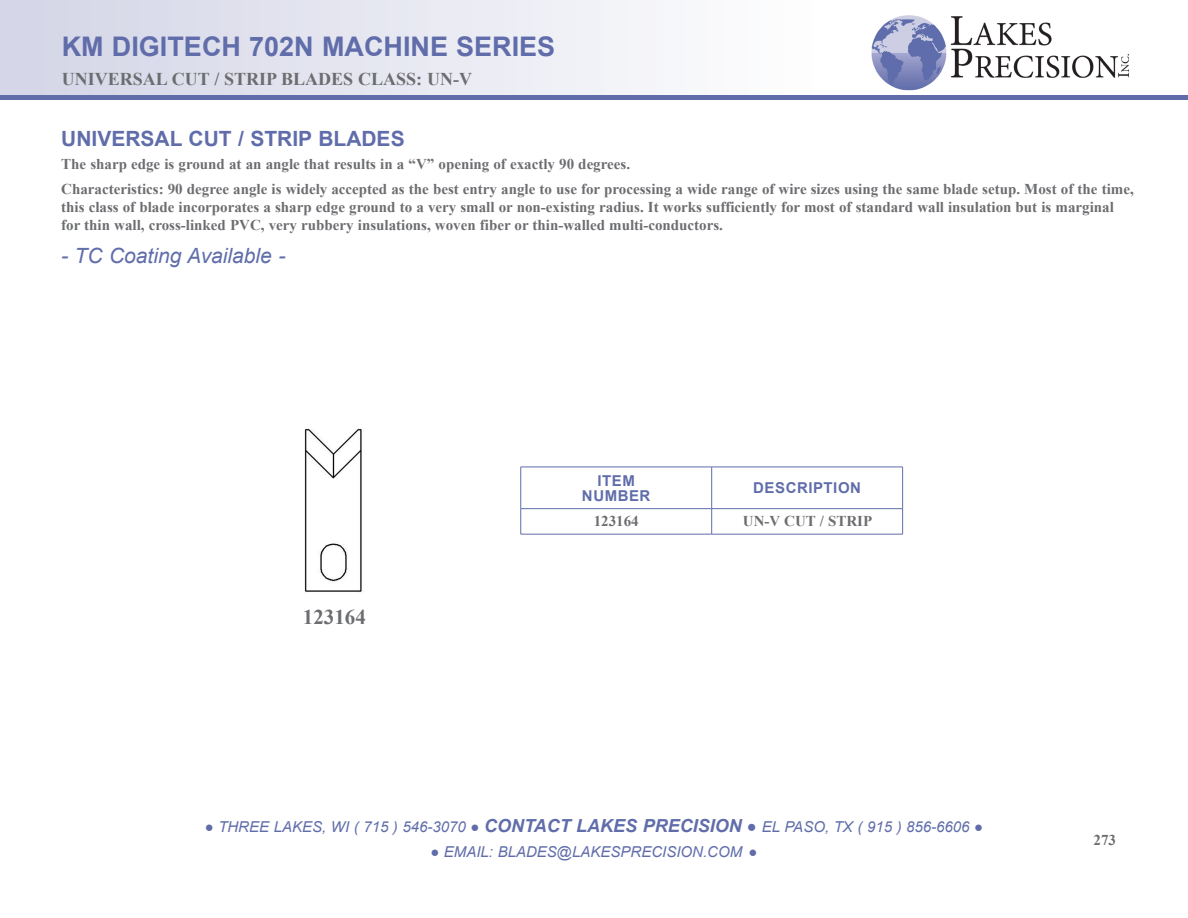
<style>
.page{position:relative;width:1188px;height:918px;background:#fff}
.page>*{position:absolute;margin:0;border:0;box-sizing:border-box;transform-origin:0 0}
.t1{font:700 27px "Arial";color:#606daa}
.t2{font:700 21px "Arial";color:#606daa}
.t3{font:italic 21px "Arial";color:#606daa}
.t4{font:700 21px "Times New Roman";color:#6c6d70}
.t5{font:700 18px "Times New Roman";color:#6c6d70}
.t6{font:700 15px/18px "Times New Roman";color:#6c6d70}
.t7{font:italic 15px "Arial";color:#606daa}
.t8{font:700 15px "Arial";letter-spacing:.035em;color:#606daa}
.s1{font-family:"Courier New";font-style:normal}
.s2{font-weight:700;font-size:18px}
.s3{font-family:"Courier New";font-style:normal;font-size:16.5px}
</style>
<div class="page">
<div style="left:0;top:0;width:858px;height:96px;background:linear-gradient(to right,#d3d5e6,#fff)"></div>
<hr style="left:0;top:96px;width:1188px;height:4px;background:#606daa">
<img style="left:871px;top:15px;width:258px;height:76px">
<hr style="left:521px;top:467px;width:191px;height:1px;background:#606daa">
<hr style="left:520px;top:467px;width:1px;height:41px;background:#606daa">
<hr style="left:712px;top:467px;width:191px;height:1px;background:#606daa">
<hr style="left:711px;top:467px;width:1px;height:41px;background:#606daa">
<hr style="left:902px;top:467px;width:1px;height:41px;background:#606daa">
<hr style="left:521px;top:508px;width:191px;height:1px;background:#606daa">
<svg style="left:520px;top:509px;width:1px;height:25px"></svg>
<hr style="left:712px;top:508px;width:191px;height:1px;background:#606daa">
<svg style="left:711px;top:509px;width:1px;height:25px"></svg>
<svg style="left:902px;top:509px;width:1px;height:25px"></svg>
<hr style="left:521px;top:534px;width:191px;height:1px;background:#606daa">
<hr style="left:712px;top:534px;width:191px;height:1px;background:#606daa">
<img style="left:304px;top:428px;width:58px;height:164px">
<p class="t1" style="left:62px;top:27px;width:495px">KM DIGITECH 702N MACHINE SERIES</p>
<p class="t5" style="left:62px;top:66px;width:412px">UNIVERSAL CUT / STRIP BLADES CLASS: UN-V</p>
<p class="t2" style="left:61px;top:124px;width:345px">UNIVERSAL CUT / STRIP BLADES</p>
<p class="t6" style="left:61px;top:154px;width:570px">The sharp edge is ground at an angle that results in a “V” opening of exactly 90 degrees.</p>
<p class="t6" style="left:61px;top:180px;width:1074px">Characteristics: 90 degree angle is widely accepted as the best entry angle to use for processing a wide range of wire sizes using the same blade setup. Most of the time, this class of blade incorporates a sharp edge ground to a very small or non-existing radius. It works sufficiently for most of standard wall insulation but is marginal for thin wall, cross-linked PVC, very rubbery insulations, woven fiber or thin-walled multi-conductors.</p>
<p class="t3" style="left:61px;top:242px;width:226px">- TC Coating Available -</p>
<p class="t8" style="left:598px;top:470px;width:39px">ITEM</p>
<p class="t8" style="left:582px;top:485px;width:70px">NUMBER</p>
<p class="t8" style="left:753px;top:477px;width:109px">DESCRIPTION</p>
<p class="t4" style="left:303px;top:602px;width:64px">123164</p>
<p class="t6" style="left:594px;top:512px;width:46px">123164</p>
<p class="t6" style="left:743px;top:512px;width:131px">UN-V CUT / STRIP</p>
<p class="t7" style="left:205px;top:817px;width:780px"><span class="s1">●</span> THREE LAKES, WI ( 715 ) 546-3070 <span class="s1">●</span> <span class="s2">CONTACT LAKES PRECISION</span> <span class="s3">●</span> EL PASO, TX ( 915 ) 856-6606 <span class="s1">●</span></p>
<p class="t7" style="left:430px;top:842px;width:329px"><span class="s1">●</span> EMAIL: BLADES@LAKESPRECISION.COM <span class="s1">●</span></p>
<p class="t6" style="left:1094px;top:831px;width:24px">273</p>
</div>
